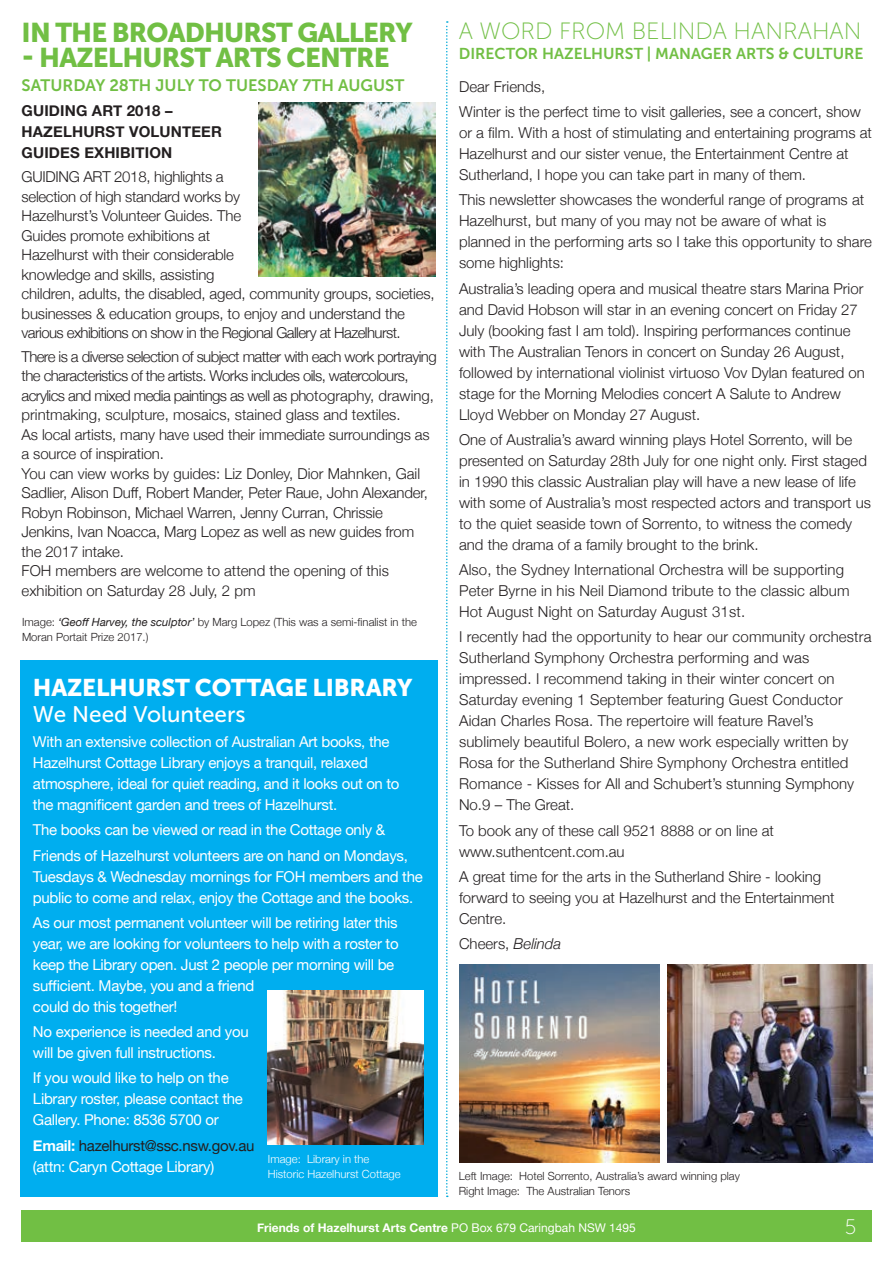
<style>
.page{position:relative;width:893px;height:1263px;background:#fff}
.page>*{position:absolute;margin:0;border:0;box-sizing:border-box;transform-origin:0 0}
.Heading{font:27px "Museo Sans 900";letter-spacing:-.03em;color:#71bf44}
.Heading_-_sml_italic{font:24px "Museo Sans 900";letter-spacing:-.01em;color:#fff}
.Heading_-_date{font:23.55px "Museo Sans 100";color:#71bf44}
.Heading_-_sml_italic-2{font:22.5px "Museo Sans 500";color:#fff}
.page_No{font:21px "Museo Sans 100";color:#fff}
.Heading_-_date-2{font:16.5px "Museo Sans 700";color:#71bf44}
.Heading-2{font:15.75px "Museo Sans 700";color:#71bf44}
.body_copy{font:300 15px/21px "Helvetica Neue";color:#231f20}
.body_copy_-_white{font:15px/21px "Helvetica Neue";letter-spacing:-.02em;color:#fff}
.body_copy-2{font:300 15px/19.5px "Helvetica Neue";letter-spacing:-.04em;color:#231f20}
.body_copy-3{font:700 15px/21px "Helvetica Neue";letter-spacing:.01em;color:#231f20}
.t1{font:700 12px "Helvetica Neue";color:#fff}
.t2{font:300 11.25px/15px "Helvetica Neue";color:#231f20}
.t3{font:300 11.25px/15px "Helvetica Neue";color:#fff}
.s1{font-weight:400;font-style:italic}
.s2{font-weight:700}
.s3{color:#231f20}
.s4{font-style:italic}
.s5{font-weight:400}
</style>
<div class="page">
<img style="left:258px;top:103px;width:178px;height:173px">
<div style="left:20px;top:660px;width:418px;height:537px;background:#00aeef"></div>
<img style="left:268px;top:990px;width:155px;height:155px">
<svg style="left:446px;top:21px;width:2px;height:1176px"></svg>
<img style="left:459px;top:964px;width:200px;height:198px">
<img style="left:667px;top:964px;width:206px;height:198px">
<div style="left:21px;top:1210px;width:851px;height:32px;background:#71bf44"></div>
<h1 class="Heading" style="left:22px;top:17px;width:393px">IN THE BROADHURST GALLERY</h1>
<h1 class="Heading" style="left:22px;top:42px;width:369px">- HAZELHURST ARTS CENTRE</h1>
<h1 class="Heading_-_date-2" style="left:22px;top:76px;width:384px">SATURDAY 28TH JULY TO TUESDAY 7TH AUGUST</h1>
<p class="body_copy-3" style="left:22px;top:101px;width:202px">GUIDING ART 2018 –<br>HAZELHURST VOLUNTEER<br>GUIDES EXHIBITION</p>
<p class="body_copy" style="left:22px;top:166px;width:415px;line-height:19.5px">GUIDING ART 2018, highlights a<br>selection of high standard works by<br>Hazelhurst’s Volunteer Guides. The<br>Guides promote exhibitions at<br>Hazelhurst with their considerable<br>knowledge and skills, assisting<br>children, adults, the disabled, aged, community groups, societies, businesses &amp; education groups, to enjoy and understand the various exhibitions on show in the Regional Gallery at Hazelhurst.</p>
<p class="body_copy-2" style="left:22px;top:346px;width:417px">There is a diverse selection of subject matter with each work portraying the characteristics of the artists. Works includes oils, watercolours, acrylics and mixed media paintings as well as photography, drawing, printmaking, sculpture, mosaics, stained glass and textiles.</p>
<p class="body_copy" style="left:22px;top:424px;width:410px;line-height:19.5px">As local artists, many have used their immediate surroundings as a source of inspiration.</p>
<p class="body_copy" style="left:22px;top:463px;width:408px;line-height:19.5px">You can view works by guides: Liz Donley, Dior Mahnken, Gail Sadlier, Alison Duff, Robert Mander, Peter Raue, John Alexander, Robyn Robinson, Michael Warren, Jenny Curran, Chrissie Jenkins, Ivan Noacca, Marg Lopez as well as new guides from the 2017 intake.</p>
<p class="body_copy" style="left:22px;top:560px;width:369px;line-height:19.5px">FOH members are welcome to attend the opening of this exhibition on Saturday 28 July, 2 pm</p>
<p class="t2" style="left:22px;top:614px;width:396px">Image: <span class="s1">‘Geoff Harvey, the sculptor’</span> by Marg Lopez (This was a semi-finalist in the<br>Moran Portait Prize 2017.)</p>
<h1 class="Heading_-_sml_italic" style="left:33px;top:674px;width:381px">HAZELHURST COTTAGE LIBRARY</h1>
<h1 class="Heading_-_sml_italic-2" style="left:33px;top:702px;width:214px">We Need Volunteers</h1>
<p class="body_copy_-_white" style="left:33px;top:732px;width:368px">With an extensive collection of Australian Art books, the Hazelhurst Cottage Library enjoys a tranquil, relaxed atmosphere, ideal for quiet reading, and it looks out on to the magnificent garden and trees of Hazelhurst.</p>
<p class="body_copy_-_white" style="left:33px;top:820px;width:354px">The books can be viewed or read in the Cottage only &amp;</p>
<p class="body_copy_-_white" style="left:33px;top:846px;width:391px">Friends of Hazelhurst volunteers are on hand on Mondays,<br>Tuesdays &amp; Wednesday mornings for FOH members and the public to come and relax, enjoy the Cottage and the books.</p>
<p class="body_copy_-_white" style="left:33px;top:913px;width:367px">As our most permanent volunteer will be retiring later this year, we are looking for volunteers to help with a roster to keep the Library open. Just 2 people per morning will be sufficient. Maybe, you and a friend<br>could do this together!</p>
<p class="body_copy_-_white" style="left:33px;top:1022px;width:217px">No experience is needed and you will be given full instructions.</p>
<p class="body_copy_-_white" style="left:33px;top:1068px;width:211px">If you would like to help on the<br>Library roster, please contact the<br>Gallery. Phone: 8536 5700 or</p>
<p class="body_copy_-_white" style="left:33px;top:1136px;width:223px"><span class="s2">Email:</span> <span class="s3">hazelhurst@ssc.nsw.gov.au </span>(attn: Caryn Cottage Library)</p>
<h1 class="Heading_-_date" style="left:459px;top:18px;width:404px">A WORD FROM BELINDA HANRAHAN</h1>
<h1 class="Heading-2" style="left:459px;top:45px;width:406px">DIRECTOR HAZELHURST | MANAGER ARTS &amp; CULTURE</h1>
<p class="body_copy" style="left:459px;top:75px;width:88px">Dear Friends,</p>
<p class="body_copy" style="left:459px;top:100px;width:414px">Winter is the perfect time to visit galleries, see a concert, show or a film. With a host of stimulating and entertaining programs at Hazelhurst and our sister venue, the Entertainment Centre at Sutherland, I hope you can take part in many of them.</p>
<p class="body_copy" style="left:459px;top:188px;width:414px">This newsletter showcases the wonderful range of programs at Hazelhurst, but many of you may not be aware of what is planned in the performing arts so I take this opportunity to share some highlights:</p>
<p class="body_copy" style="left:459px;top:277px;width:407px">Australia’s leading opera and musical theatre stars Marina Prior and David Hobson will star in an evening concert on Friday 27<br>July (booking fast I am told). Inspiring performances continue with The Australian Tenors in concert on Sunday 26 August, followed by international violinist virtuoso Vov Dylan featured on stage for the Morning Melodies concert A Salute to Andrew Lloyd Webber on Monday 27 August.</p>
<p class="body_copy" style="left:459px;top:428px;width:414px">One of Australia’s award winning plays Hotel Sorrento, will be presented on Saturday 28th July for one night only. First staged in 1990 this classic Australian play will have a new lease of life with some of Australia’s most respected actors and transport us to the quiet seaside town of Sorrento, to witness the comedy and the drama of a family brought to the brink.</p>
<p class="body_copy" style="left:459px;top:558px;width:392px">Also, the Sydney International Orchestra will be supporting<br>Peter Byrne in his Neil Diamond tribute to the classic album<br>Hot August Night on Saturday August 31st.</p>
<p class="body_copy" style="left:459px;top:625px;width:414px">I recently had the opportunity to hear our community orchestra Sutherland Symphony Orchestra performing and was impressed. I recommend taking in their winter concert on Saturday evening 1 September featuring Guest Conductor Aidan Charles Rosa. The repertoire will feature Ravel’s sublimely beautiful Bolero, a new work especially written by Rosa for the Sutherland Shire Symphony Orchestra entitled Romance - Kisses for All and Schubert’s stunning Symphony No.9 – The Great.</p>
<p class="body_copy" style="left:459px;top:819px;width:316px">To book any of these call 9521 8888 or on line at www.suthentcent.com.au</p>
<p class="body_copy" style="left:459px;top:865px;width:377px">A great time for the arts in the Sutherland Shire - looking forward to seeing you at Hazelhurst and the Entertainment<br>Centre.</p>
<p class="body_copy" style="left:459px;top:932px;width:104px">Cheers, <span class="s4">Belinda</span></p>
<p class="t3" style="left:268px;top:1151px;width:134px">Image: Library in the<br>Historic Hazelhurst Cottage</p>
<p class="t2" style="left:459px;top:1168px;width:283px">Left Image: Hotel Sorrento, Australia’s award winning play</p>
<p class="t2" style="left:459px;top:1183px;width:173px">Right Image: The Australian Tenors</p>
<h4 class="t1" style="left:257px;top:1218px;width:380px">Friends of Hazelhurst Arts Centre <span class="s5">PO Box 679 Caringbah NSW 1495</span></h4>
<h3 class="page_No" style="left:845px;top:1215px;width:13px">5</h3>
</div>
